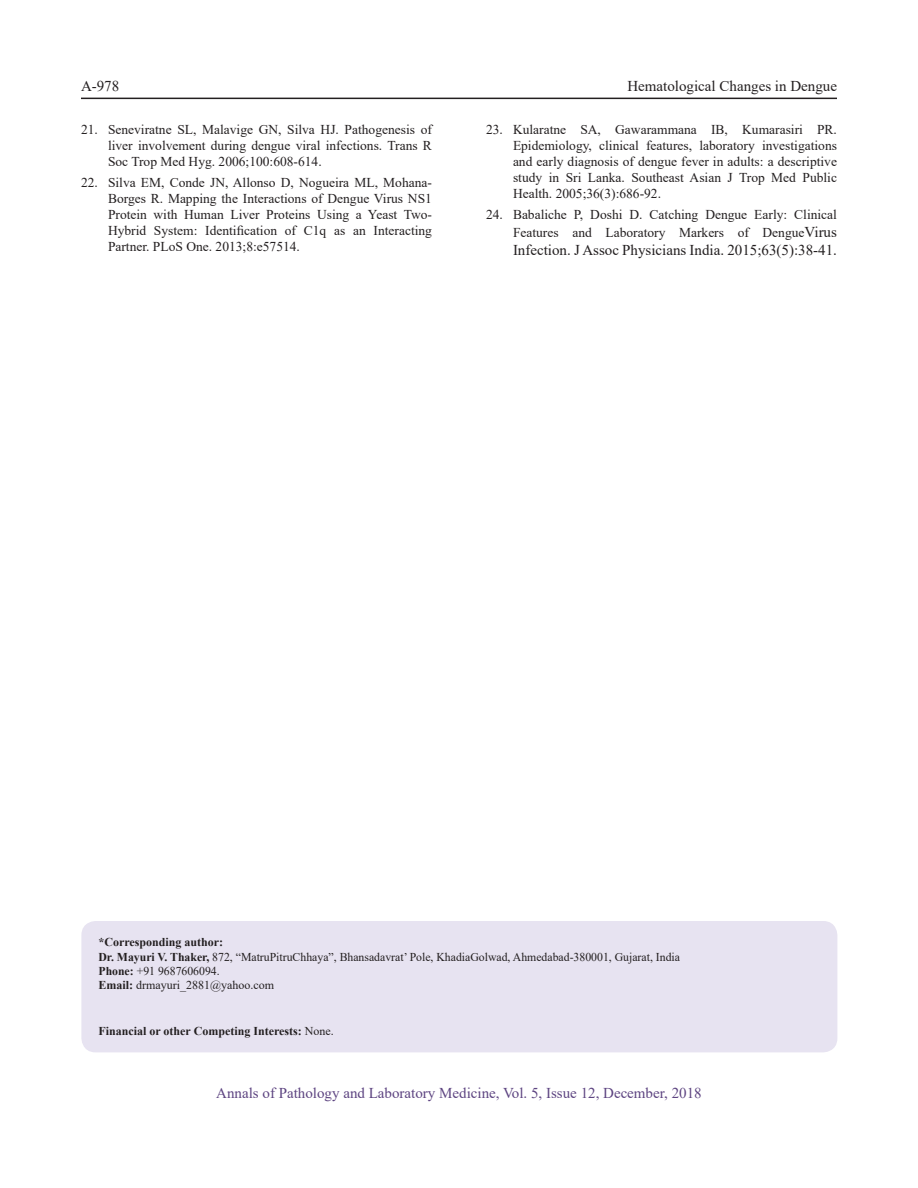
<style>
.page{position:relative;width:918px;height:1188px;background:#fff}
.page>*{position:absolute;margin:0;border:0;box-sizing:border-box;transform-origin:0 0}
.t1{font:15px "Times New Roman";color:#231f20}
.t2{font:15px "Times New Roman";color:#5d4481}
.t3{font:13.5px/16.2px "Times New Roman";color:#231f20;text-align:justify}
.Fotnote{font:12px/14.4px "Times New Roman";color:#231f20}
.Fotnote-2{font:700 12px "Times New Roman";color:#231f20}
.s1{font-size:15px}
.s2{font-weight:700}
.s3{font-weight:400}
</style>
<div class="page">
<hr style="left:81px;top:98px;width:756px;height:1px;background:#231f20">
<div style="left:82px;top:922px;width:755px;height:130px;background:#e7e3f1;border-radius:14px"></div>
<div style="left:81px;top:921px;width:756px;height:131px;border:2px solid #e7e3f1;border-radius:14px"></div>
<p class="t1" style="left:81px;top:76px;width:40px">A-978</p>
<p class="t1" style="left:627px;top:76px;width:211px">Hematological Changes in Dengue</p>
<p class="t3" style="left:108px;top:121px;width:325px;text-indent:-27px">21. Seneviratne SL, Malavige GN, Silva HJ. Pathogenesis of liver involvement during dengue viral infections. Trans R Soc Trop Med Hyg. 2006;100:608-614.</p>
<p class="t3" style="left:108px;top:174px;width:326px;text-indent:-27px">22. Silva EM, Conde JN, Allonso D, Nogueira ML, Mohana-Borges R. Mapping the Interactions of Dengue Virus NS1<br>Protein with Human Liver Proteins Using a Yeast Two-Hybrid System: Identification of C1q as an Interacting Partner. PLoS One. 2013;8:e57514.</p>
<p class="t3" style="left:513px;top:121px;width:326px;text-indent:-27px">23. Kularatne SA, Gawarammana IB, Kumarasiri PR.<br>Epidemiology, clinical features, laboratory investigations and early diagnosis of dengue fever in adults: a descriptive study in Sri Lanka. Southeast Asian J Trop Med Public Health. 2005;36(3):686-92.</p>
<p class="t3" style="left:486px;top:205px;width:353px;line-height:18px;text-align:right">24. Babaliche P, Doshi D. Catching Dengue Early: Clinical<br>Features and Laboratory Markers of Dengue<span class="s1">Virus</span></p>
<p class="t1" style="left:513px;top:239px;width:326px">Infection. J Assoc Physicians India. 2015;63(5):38-41.</p>
<p class="Fotnote" style="left:98px;top:935px;width:583px"><span class="s2">*Corresponding author:<br>Dr. Mayuri V. Thaker,</span> 872, “MatruPitruChhaya”, Bhansadavrat’ Pole, KhadiaGolwad, Ahmedabad-380001, Gujarat, India</p>
<p class="Fotnote" style="left:98px;top:963px;width:123px"><span class="s2">Phone:</span> +91 9687606094.</p>
<p class="Fotnote" style="left:98px;top:978px;width:177px"><span class="s2">Email:</span> drmayuri_2881@yahoo.com</p>
<p class="Fotnote-2" style="left:98px;top:1023px;width:237px">Financial or other Competing Interests: <span class="s3">None.</span></p>
<p class="t2" style="left:216px;top:1082px;width:487px">Annals of Pathology and Laboratory Medicine, Vol. 5, Issue 12, December, 2018</p>
</div>
